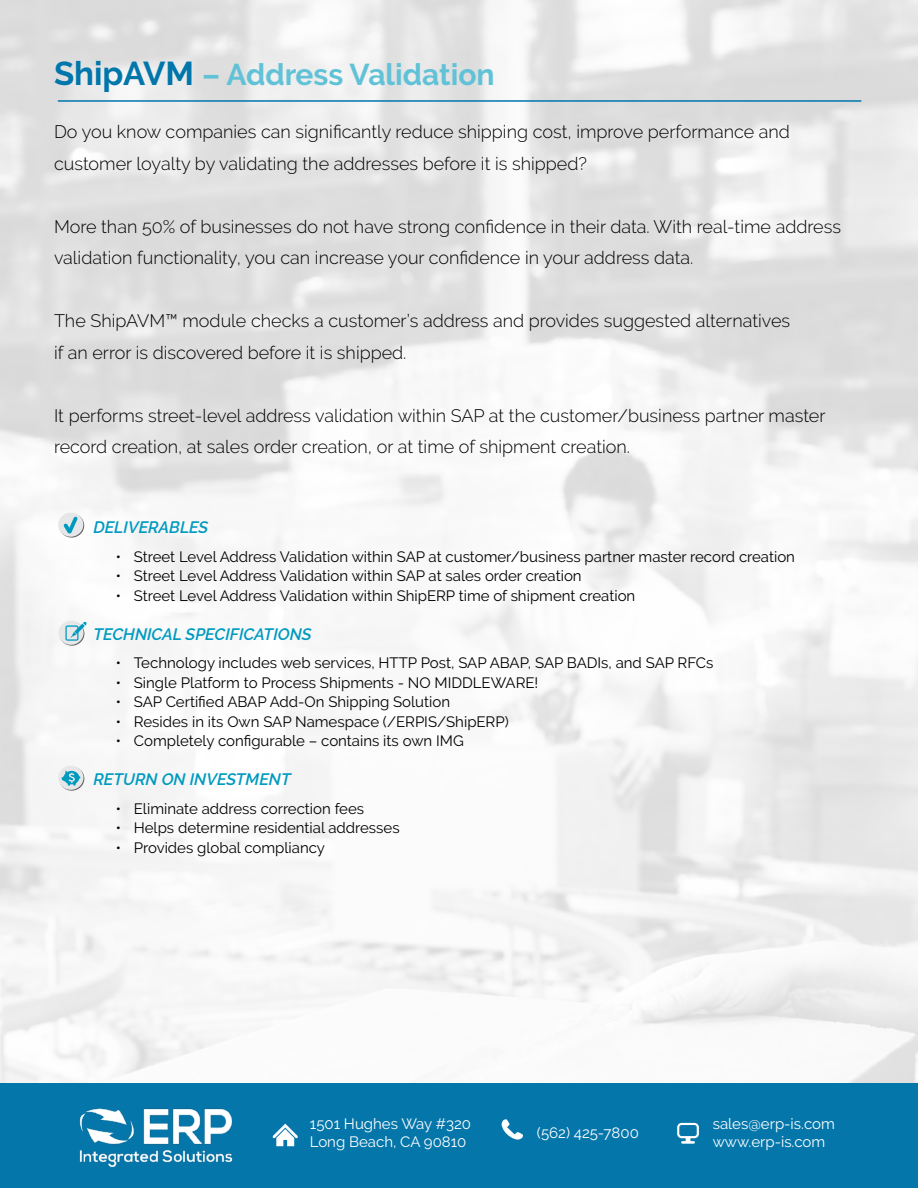
<style>
.page{position:relative;width:918px;height:1188px;background:#fff}
.page>*{position:absolute;margin:0;border:0;box-sizing:border-box;transform-origin:0 0}
.t1{font:700 30px "Raleway";color:#61c2d7}
.t2{font:300 18px/31.5px "Raleway";color:#000}
.t3{font:italic 600 16.5px "Raleway";color:#009ac0}
.t4{font:15px "Raleway";color:#000}
.t5{font:15px/18px "Raleway";color:#fff}
.s1{font-size:33px;color:#0076ab}
</style>
<div class="page">
<div style="left:0;top:1083px;width:918px;height:105px;background:#0476aa"></div>
<svg style="left:273px;top:1124px;width:25px;height:22px"></svg>
<svg style="left:502px;top:1119px;width:21px;height:21px"></svg>
<svg style="left:677px;top:1123px;width:22px;height:21px"></svg>
<img style="left:79px;top:1108px;width:154px;height:58px">
<hr style="left:58px;top:100px;width:803px;height:2px;background:#0076ab">
<svg style="left:59px;top:513px;width:25px;height:25px"></svg>
<div style="left:58px;top:513px;width:25px;height:24px;background:#e6e7e8;border-radius:50%"></div>
<svg style="left:63px;top:516px;width:15px;height:18px"></svg>
<svg style="left:59px;top:622px;width:25px;height:24px"></svg>
<div style="left:58px;top:621px;width:26px;height:24px;background:#e6e7e8;border-radius:50%"></div>
<svg style="left:65px;top:622px;width:22px;height:19px"></svg>
<svg style="left:59px;top:767px;width:25px;height:24px"></svg>
<div style="left:58px;top:766px;width:25px;height:24px;background:#e6e7e8;border-radius:50%"></div>
<svg style="left:61px;top:770px;width:19px;height:16px"></svg>
<h1 class="t1" style="left:54px;top:57px;width:442px"><span class="s1">ShipAVM</span> – Address Validation</h1>
<p class="t2" style="left:54px;top:116px;width:737px">Do you know companies can significantly reduce shipping cost, improve performance and customer loyalty by validating the addresses before it is shipped?</p>
<p class="t2" style="left:54px;top:210px;width:788px">More than 50% of businesses do not have strong confidence in their data. With real-time address validation functionality, you can increase your confidence in your address data.</p>
<p class="t2" style="left:54px;top:305px;width:738px">The ShipAVM™ module checks a customer’s address and provides suggested alternatives if an error is discovered before it is shipped.</p>
<p class="t2" style="left:54px;top:399px;width:773px">It performs street-level address validation within SAP at the customer/business partner master record creation, at sales order creation, or at time of shipment creation.</p>
<p class="t3" style="left:93px;top:518px;width:117px">DELIVERABLES</p>
<p class="t4" style="left:116px;top:548px;width:681px">• Street Level Address Validation within SAP at customer/business partner master record creation</p>
<p class="t4" style="left:116px;top:567px;width:467px">• Street Level Address Validation within SAP at sales order creation</p>
<p class="t4" style="left:116px;top:587px;width:521px">• Street Level Address Validation within ShipERP time of shipment creation</p>
<p class="t3" style="left:93px;top:624px;width:220px">TECHNICAL SPECIFICATIONS</p>
<p class="t4" style="left:116px;top:654px;width:599px">• Technology includes web services, HTTP Post, SAP ABAP, SAP BADIs, and SAP RFCs</p>
<p class="t4" style="left:116px;top:674px;width:424px">• Single Platform to Process Shipments - NO MIDDLEWARE!</p>
<p class="t4" style="left:116px;top:693px;width:336px">• SAP Certified ABAP Add-On Shipping Solution</p>
<p class="t4" style="left:116px;top:713px;width:394px">• Resides in its Own SAP Namespace (/ERPIS/ShipERP)</p>
<p class="t4" style="left:116px;top:732px;width:349px">• Completely configurable – contains its own IMG</p>
<p class="t3" style="left:93px;top:770px;width:199px">RETURN ON INVESTMENT</p>
<p class="t4" style="left:116px;top:800px;width:250px">• Eliminate address correction fees</p>
<p class="t4" style="left:116px;top:819px;width:285px">• Helps determine residential addresses</p>
<p class="t4" style="left:116px;top:839px;width:211px">• Provides global compliancy</p>
<p class="t5" style="left:310px;top:1114px;width:163px">1501 Hughes Way #320<br>Long Beach, CA 90810</p>
<p class="t5" style="left:537px;top:1123px;width:103px">(562) 425-7800</p>
<p class="t5" style="left:713px;top:1114px;width:124px">sales@erp-is.com www.erp-is.com</p>
</div>
